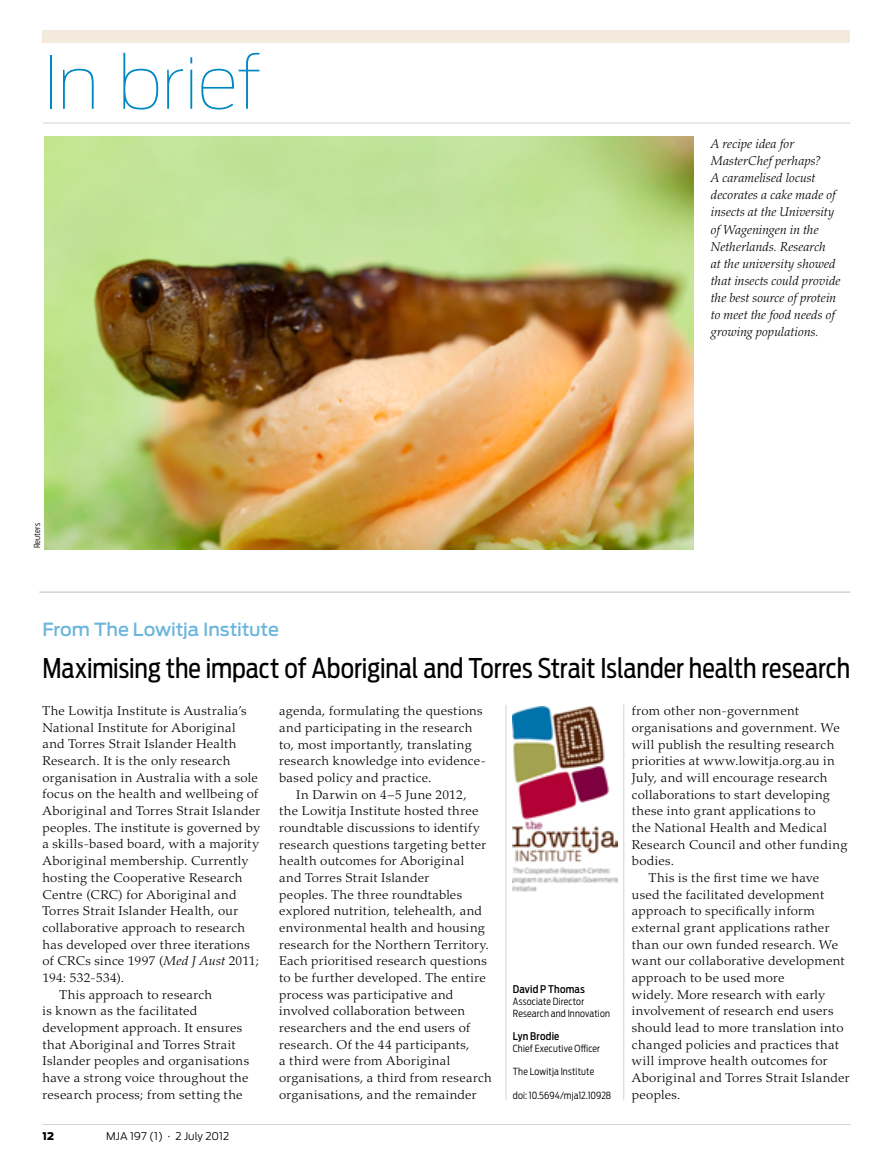
<style>
.page{position:relative;width:893px;height:1170px;background:#fff}
.page>*{position:absolute;margin:0;border:0;box-sizing:border-box;transform-origin:0 0}
.t1{font:100 72px "Antenna";letter-spacing:-.02em;color:#0088c3}
.t2{font:27px "Antenna Cond";color:#000;scale:.96 1}
.t3{font:500 18px "Antenna";letter-spacing:-.01em;color:#6cb5dc}
.t4{font:300 12.75px "Palatino LT Std";letter-spacing:.02em;color:#000;scale:1.05 1}
.t5{font:italic 300 12.75px/17.1px "Palatino LT Std";letter-spacing:.01em;color:#000}
.t6{font:500 10.5px "Antenna Cond";letter-spacing:.015em;color:#000}
.t7{font:300 10.5px "Antenna";color:#000}
.t8{font:900 10.5px "Antenna";color:#000}
.t9{font:300 9.75px/11.7px "Antenna Cond";letter-spacing:.015em;color:#000}
.t10{font:300 8.25px "Antenna Cond";letter-spacing:.01em;color:#000}
.s1{font-style:italic}
</style>
<div class="page">
<hr style="left:43px;top:1123px;width:807px;height:1px;background:#d1d3d4">
<div style="left:43px;top:31px;width:807px;height:12px;background:#f3e9dc"></div>
<hr style="left:43px;top:123px;width:807px;height:1px;background:#d1d3d4">
<hr style="left:506px;top:705px;width:1px;height:394px;background:#d1d3d4">
<hr style="left:623px;top:704px;width:1px;height:395px;background:#d1d3d4">
<hr style="left:39px;top:591px;width:811px;height:1px;background:#bcbec0">
<img style="left:44px;top:136px;width:649px;height:413px">
<img style="left:513px;top:706px;width:105px;height:186px">
<h1 class="t1" style="left:43px;top:40px;width:220px">In brief</h1>
<p class="t10" style="left:33px;top:548px;width:27px;rotate:-90deg">Reuters</p>
<h3 class="t3" style="left:43px;top:618px;width:238px">From The Lowitja Institute</h3>
<p class="t5" style="left:711px;top:135px;width:131px">A recipe idea for<br>MasterChef perhaps?<br>A caramelised locust decorates a cake made of insects at the University of Wageningen in the<br>Netherlands. Research<br>at the university showed that insects could provide the best source of protein to meet the food needs of growing populations.</p>
<h2 class="t2" style="left:43px;top:652px;width:843px">Maximising the impact of Aboriginal and Torres Strait Islander health research</h2>
<p class="t4" style="left:43px;top:703px;width:196px">The Lowitja Institute is Australia’s</p>
<p class="t4" style="left:43px;top:720px;width:185px">National Institute for Aboriginal</p>
<p class="t4" style="left:43px;top:736px;width:186px">and Torres Strait Islander Health</p>
<p class="t4" style="left:43px;top:753px;width:180px">Research. It is the only research</p>
<p class="t4" style="left:43px;top:770px;width:207px">organisation in Australia with a sole</p>
<p class="t4" style="left:43px;top:786px;width:207px">focus on the health and wellbeing of</p>
<p class="t4" style="left:43px;top:803px;width:209px">Aboriginal and Torres Strait Islander</p>
<p class="t4" style="left:43px;top:820px;width:208px">peoples. The institute is governed by</p>
<p class="t4" style="left:43px;top:836px;width:208px">a skills-based board, with a majority</p>
<p class="t4" style="left:43px;top:853px;width:197px">Aboriginal membership. Currently</p>
<p class="t4" style="left:43px;top:870px;width:192px">hosting the Cooperative Research</p>
<p class="t4" style="left:43px;top:886px;width:186px">Centre (CRC) for Aboriginal and</p>
<p class="t4" style="left:43px;top:903px;width:188px">Torres Strait Islander Health, our</p>
<p class="t4" style="left:43px;top:920px;width:195px">collaborative approach to research</p>
<p class="t4" style="left:43px;top:936px;width:199px">has developed over three iterations</p>
<p class="t4" style="left:43px;top:953px;width:208px">of CRCs since 1997 (<span class="s1">Med J Aust</span> 2011;</p>
<p class="t4" style="left:43px;top:970px;width:79px">194: 532-534).</p>
<p class="t4" style="left:60px;top:986px;width:147px">This approach to research</p>
<p class="t4" style="left:43px;top:1003px;width:149px">is known as the facilitated</p>
<p class="t4" style="left:43px;top:1020px;width:192px">development approach. It ensures</p>
<p class="t4" style="left:43px;top:1036px;width:185px">that Aboriginal and Torres Strait</p>
<p class="t4" style="left:43px;top:1053px;width:198px">Islander peoples and organisations</p>
<p class="t4" style="left:43px;top:1070px;width:198px">have a strong voice throughout the</p>
<p class="t4" style="left:43px;top:1086px;width:192px">research process; from setting the</p>
<p class="t8" style="left:43px;top:1129px;width:13px">12</p>
<p class="t7" style="left:106px;top:1129px;width:125px">MJA 197 (1) · 2 July 2012</p>
<p class="t4" style="left:279px;top:703px;width:195px">agenda, formulating the questions</p>
<p class="t4" style="left:279px;top:720px;width:186px">and participating in the research</p>
<p class="t4" style="left:279px;top:736px;width:185px">to, most importantly, translating</p>
<p class="t4" style="left:279px;top:753px;width:198px">research knowledge into evidence-</p>
<p class="t4" style="left:279px;top:770px;width:147px">based policy and practice.</p>
<p class="t4" style="left:296px;top:786px;width:164px">In Darwin on 4–5 June 2012,</p>
<p class="t4" style="left:279px;top:803px;width:191px">the Lowitja Institute hosted three</p>
<p class="t4" style="left:279px;top:820px;width:192px">roundtable discussions to identify</p>
<p class="t4" style="left:279px;top:836px;width:199px">research questions targeting better</p>
<p class="t4" style="left:279px;top:853px;width:178px">health outcomes for Aboriginal</p>
<p class="t4" style="left:279px;top:870px;width:144px">and Torres Strait Islander</p>
<p class="t4" style="left:279px;top:886px;width:176px">peoples. The three roundtables</p>
<p class="t4" style="left:279px;top:903px;width:195px">explored nutrition, telehealth, and</p>
<p class="t4" style="left:279px;top:920px;width:197px">environmental health and housing</p>
<p class="t4" style="left:279px;top:936px;width:201px">research for the Northern Territory.</p>
<p class="t4" style="left:279px;top:953px;width:199px">Each prioritised research questions</p>
<p class="t4" style="left:279px;top:970px;width:198px">to be further developed. The entire</p>
<p class="t4" style="left:279px;top:986px;width:167px">process was participative and</p>
<p class="t4" style="left:279px;top:1003px;width:178px">involved collaboration between</p>
<p class="t4" style="left:279px;top:1020px;width:183px">researchers and the end users of</p>
<p class="t4" style="left:279px;top:1036px;width:183px">research. Of the 44 participants,</p>
<p class="t4" style="left:279px;top:1053px;width:164px">a third were from Aboriginal</p>
<p class="t4" style="left:279px;top:1070px;width:204px">organisations, a third from research</p>
<p class="t4" style="left:279px;top:1086px;width:189px">organisations, and the remainder</p>
<p class="t6" style="left:513px;top:983px;width:73px">David P Thomas</p>
<p class="t9" style="left:513px;top:995px;width:99px">Associate Director<br>Research and Innovation</p>
<p class="t6" style="left:513px;top:1030px;width:48px">Lyn Brodie</p>
<p class="t9" style="left:513px;top:1042px;width:89px">Chief Executive Officer</p>
<p class="t9" style="left:513px;top:1065px;width:83px">The Lowitja Institute</p>
<p class="t9" style="left:513px;top:1089px;width:100px">doi: 10.5694/mja12.10928</p>
<p class="t4" style="left:632px;top:703px;width:161px">from other non-government</p>
<p class="t4" style="left:632px;top:720px;width:200px">organisations and government. We</p>
<p class="t4" style="left:632px;top:736px;width:194px">will publish the resulting research</p>
<p class="t4" style="left:632px;top:753px;width:195px">priorities at www.lowitja.org.au in</p>
<p class="t4" style="left:632px;top:770px;width:188px">July, and will encourage research</p>
<p class="t4" style="left:632px;top:786px;width:190px">collaborations to start developing</p>
<p class="t4" style="left:632px;top:803px;width:176px">these into grant applications to</p>
<p class="t4" style="left:632px;top:820px;width:187px">the National Health and Medical</p>
<p class="t4" style="left:632px;top:836px;width:207px">Research Council and other funding</p>
<p class="t4" style="left:632px;top:853px;width:42px">bodies.</p>
<p class="t4" style="left:649px;top:870px;width:164px">This is the first time we have</p>
<p class="t4" style="left:632px;top:886px;width:185px">used the facilitated development</p>
<p class="t4" style="left:632px;top:903px;width:176px">approach to specifically inform</p>
<p class="t4" style="left:632px;top:920px;width:190px">external grant applications rather</p>
<p class="t4" style="left:632px;top:936px;width:198px">than our own funded research. We</p>
<p class="t4" style="left:632px;top:953px;width:204px">want our collaborative development</p>
<p class="t4" style="left:632px;top:970px;width:147px">approach to be used more</p>
<p class="t4" style="left:632px;top:986px;width:185px">widely. More research with early</p>
<p class="t4" style="left:632px;top:1003px;width:193px">involvement of research end users</p>
<p class="t4" style="left:632px;top:1020px;width:203px">should lead to more translation into</p>
<p class="t4" style="left:632px;top:1036px;width:199px">changed policies and practices that</p>
<p class="t4" style="left:632px;top:1053px;width:188px">will improve health outcomes for</p>
<p class="t4" style="left:632px;top:1070px;width:209px">Aboriginal and Torres Strait Islander</p>
<p class="t4" style="left:632px;top:1086px;width:48px">peoples.</p>
</div>
